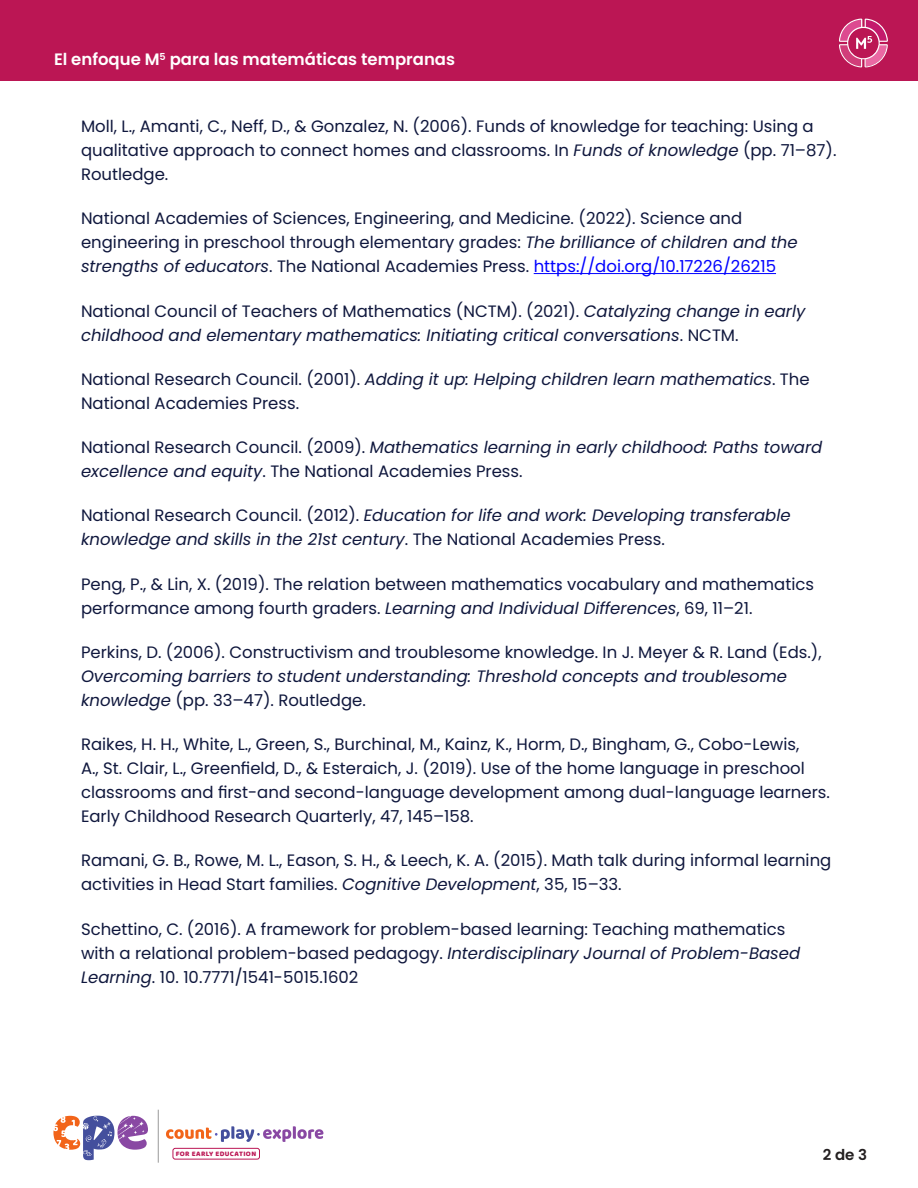
<style>
.page{position:relative;width:918px;height:1188px;background:#fff}
.page>*{position:absolute;margin:0;border:0;box-sizing:border-box;transform-origin:0 0}
.t1{font:16.5px/24px "Poppins";color:#0f173d}
.t2{font:italic 16.5px/24px "Poppins";color:#0f173d}
.t3{font:600 16.5px "Poppins";color:#fff}
.t4{font:600 15px "Poppins";color:#231f20}
.t5{font:800 7.2px "Baloo 2";letter-spacing:.05em;color:#bb1654}
.s1{font-style:italic}
.s2{color:#00f}
.s3{font-style:normal}
</style>
<div class="page">
<svg style="left:166px;top:1126px;width:157px;height:16px"></svg>
<svg style="left:53px;top:1116px;width:95px;height:44px"></svg>
<hr style="left:158px;top:1110px;width:1px;height:53px;background:#999">
<div style="left:173px;top:1148px;width:87px;height:11px;border:1px solid #bb1654;border-radius:2px"></div>
<div style="left:0;top:0;width:918px;height:81px;background:#bb1654"></div>
<svg style="left:839px;top:19px;width:49px;height:48px"></svg>
<hr style="left:534px;top:273px;width:242px;height:1px;background:#00f">
<p class="t3" style="left:54px;top:50px;width:403px">El enfoque M<sup>⁵</sup> para las matemáticas tempranas</p>
<p class="t1" style="left:81px;top:114px;width:757px">Moll, L., Amanti, C., Neff, D., &amp; Gonzalez, N. (2006). Funds of knowledge for teaching: Using a qualitative approach to connect homes and classrooms. In <span class="s1">Funds of knowledge</span> (pp. 71–87).<br>Routledge.</p>
<p class="t1" style="left:81px;top:207px;width:718px">National Academies of Sciences, Engineering, and Medicine. (2022). Science and engineering in preschool through elementary grades: <span class="s1">The brilliance of children and the strengths of educators</span>. The National Academies Press. <span class="s2">https://doi.org/10.17226/26215</span></p>
<p class="t2" style="left:81px;top:299px;width:726px"><span class="s3">National Council of Teachers of Mathematics (NCTM). (2021).</span> Catalyzing change in early childhood and elementary mathematics: Initiating critical conversations<span class="s3">. NCTM.</span></p>
<p class="t1" style="left:81px;top:367px;width:730px">National Research Council. (2001). <span class="s1">Adding it up: Helping children learn mathematics</span>. The<br>National Academies Press.</p>
<p class="t2" style="left:81px;top:435px;width:743px"><span class="s3">National Research Council. (2009).</span> Mathematics learning in early childhood: Paths toward excellence and equity<span class="s3">. The National Academies Press.</span></p>
<p class="t2" style="left:81px;top:504px;width:711px"><span class="s3">National Research Council. (2012).</span> Education for life and work: Developing transferable knowledge and skills in the 21st century<span class="s3">. The National Academies Press.</span></p>
<p class="t1" style="left:81px;top:572px;width:735px">Peng, P., &amp; Lin, X. (2019). The relation between mathematics vocabulary and mathematics performance among fourth graders. <span class="s1">Learning and Individual Differences</span>, 69, 11–21.</p>
<p class="t1" style="left:81px;top:640px;width:742px">Perkins, D. (2006). Constructivism and troublesome knowledge. In J. Meyer &amp; R. Land (Eds.),<br><span class="s1">Overcoming barriers to student understanding: Threshold concepts and troublesome knowledge</span> (pp. 33–47). Routledge.</p>
<p class="t1" style="left:81px;top:732px;width:750px">Raikes, H. H., White, L., Green, S., Burchinal, M., Kainz, K., Horm, D., Bingham, G., Cobo-Lewis,<br>A., St. Clair, L., Greenfield, D., &amp; Esteraich, J. (2019). Use of the home language in preschool classrooms and first-and second-language development among dual-language learners.<br>Early Childhood Research Quarterly, 47, 145–158.</p>
<p class="t1" style="left:81px;top:849px;width:752px">Ramani, G. B., Rowe, M. L., Eason, S. H., &amp; Leech, K. A. (2015). Math talk during informal learning activities in Head Start families. <span class="s1">Cognitive Development</span>, 35, 15–33.</p>
<p class="t1" style="left:81px;top:917px;width:721px">Schettino, C. (2016). A framework for problem-based learning: Teaching mathematics with a relational problem-based pedagogy. <span class="s1">Interdisciplinary Journal of Problem-Based<br>Learning</span>. 10. 10.7771/1541-5015.1602</p>
<p class="t5" style="left:176px;top:1148px;width:82px">FOR EARLY EDUCATION</p>
<p class="t4" style="left:823px;top:1146px;width:46px">2 de 3</p>
</div>
